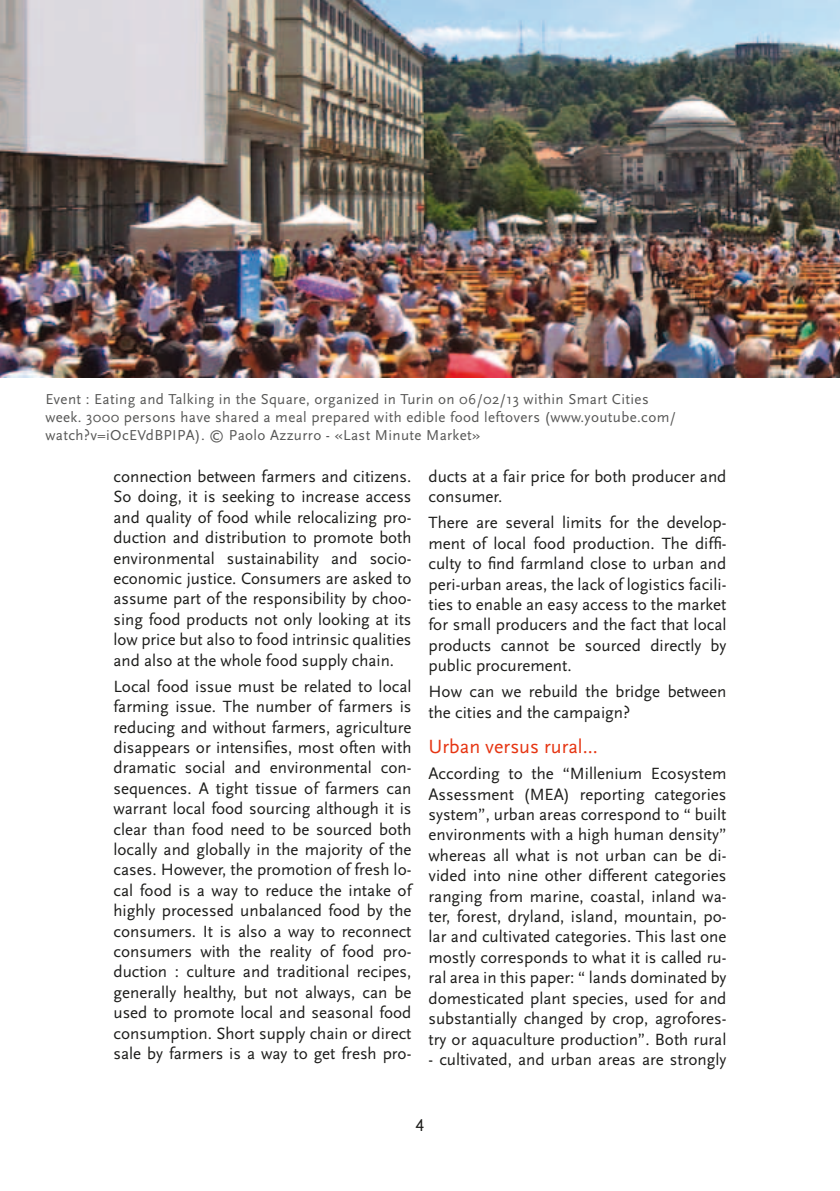
<style>
.page{position:relative;width:840px;height:1191px;background:#fff}
.page>*{position:absolute;margin:0;border:0;box-sizing:border-box;transform-origin:0 0}
.t1{font:20px "Scala Sans";color:#e63512}
.t2{font:18px "Scala Sans Caps";color:#1d1d1b}
.t3{font:17px/20.4px "Scala Sans";color:#1d1d1b;text-align:justify}
.t4{font:15px/18px "Scala Sans";letter-spacing:.025em;color:#575756}
</style>
<div class="page">
<img style="left:0;top:0;width:839px;height:377px">
<p class="t4" style="left:45px;top:390px;width:631px">Event : Eating and Talking in the Square, organized in Turin on 06/02/13 within Smart Cities week. 3000 persons have shared a meal prepared with edible food leftovers (www.youtube.com/ watch?v=iOcEVdBPI PA). © Paolo Azzurro - «Last Minute Market»</p>
<p class="t3" style="left:113px;top:466px;width:299px">connection between farmers and citizens.<br>So doing, it is seeking to increase access and quality of food while relocalizing pro&shy;duction and distribution to promote both environmental sustainability and socio&shy;economic justice. Consumers are asked to assume part of the responsibility by choo&shy;sing food products not only looking at its low price but also to food intrinsic qualities and also at the whole food supply chain.</p>
<p class="t3" style="left:113px;top:676px;width:299px">Local food issue must be related to local farming issue. The number of farmers is reducing and without farmers, agriculture disappears or intensifies, most often with dramatic social and environmental con&shy;sequences. A tight tissue of farmers can warrant local food sourcing although it is clear than food need to be sourced both locally and globally in the majority of the cases. However, the promotion of fresh lo&shy;cal food is a way to reduce the intake of highly processed unbalanced food by the consumers. It is also a way to reconnect consumers with the reality of food pro&shy;duction : culture and traditional recipes, generally healthy, but not always, can be used to promote local and seasonal food consumption. Short supply chain or direct sale by farmers is a way to get fresh pro-</p>
<p class="t3" style="left:428px;top:466px;width:299px">ducts at a fair price for both producer and consumer.</p>
<p class="t3" style="left:428px;top:513px;width:299px">There are several limits for the develop&shy;ment of local food production. The diffi&shy;culty to find farmland close to urban and peri-urban areas, the lack of logistics facili&shy;ties to enable an easy access to the market for small producers and the fact that local products cannot be sourced directly by public procurement.</p>
<p class="t3" style="left:428px;top:682px;width:299px">How can we rebuild the bridge between the cities and the campaign?</p>
<p class="t1" style="left:428px;top:735px;width:171px">Urban versus rural...</p>
<p class="t3" style="left:428px;top:764px;width:299px">According to the “Millenium Ecosystem Assessment (MEA) reporting categories system”, urban areas correspond to “ built environments with a high human density” whereas all what is not urban can be di&shy;vided into nine other different categories ranging from marine, coastal, inland wa&shy;ter, forest, dryland, island, mountain, po&shy;lar and cultivated categories. This last one mostly corresponds to what it is called ru&shy;ral area in this paper: “ lands dominated by domesticated plant species, used for and substantially changed by crop, agrofores&shy;try or aquaculture production”. Both rural</p>
<p class="t3" style="left:428px;top:1049px;width:299px">- cultivated, and urban areas are strongly</p>
<p class="t2" style="left:415px;top:1115px;width:10px">4</p>
</div>
